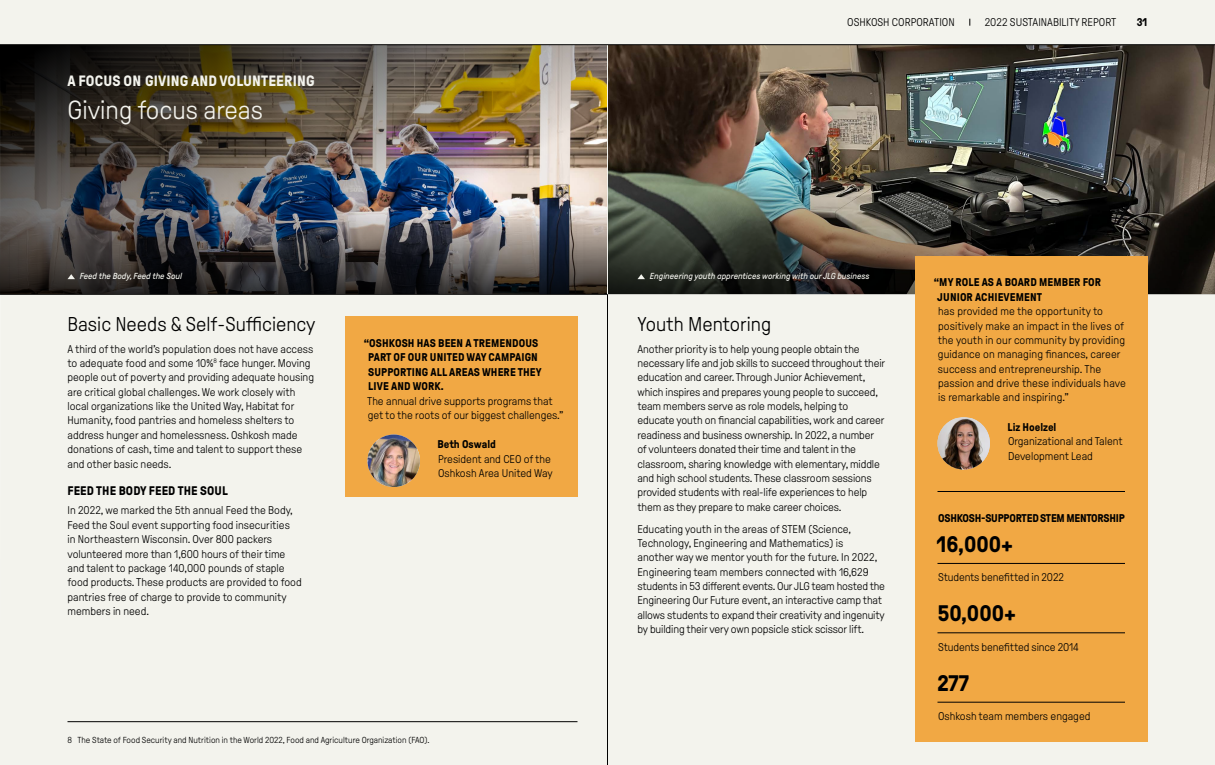
<style>
.page{position:relative;width:1215px;height:765px;background:#fff}
.page>*{position:absolute;margin:0;border:0;box-sizing:border-box;transform-origin:0 0}
.t1{font:300 26.25px "GT Pressura Pro";color:#f3f3ed}
.t2{font:700 22.5px "GT Pressura Pro";color:#000}
.t3{font:300 20px "GT Pressura Pro";color:#000}
.t4{font:700 15px "GT Pressura Pro";letter-spacing:.01em;color:#f3f3ed}
.t5{font:700 12.5px "GT Pressura Pro";letter-spacing:.01em;color:#000}
.t6{font:300 11.25px/14.4px "GT Pressura Pro";color:#000}
.t7{font:700 11.25px/14.4px "GT Pressura Pro";letter-spacing:.01em;color:#000}
.t8{font:700 11.25px "GT Pressura Pro";letter-spacing:-.02em;color:#000}
.t9{font:300 8.75px "GT Pressura Pro";color:#000}
.t10{font:italic 8.75px "GT Pressura Pro";color:#f3f3ed}
</style>
<div class="page">
<div style="left:0;top:45px;width:1215px;height:720px;background:#f3f3ed"></div>
<img style="left:608px;top:45px;width:607px;height:249px">
<img style="left:0;top:45px;width:607px;height:249px">
<div style="left:345px;top:317px;width:233px;height:180px;background:#f1a844"></div>
<img style="left:368px;top:435px;width:52px;height:52px;border-radius:26px">
<div style="left:915px;top:256px;width:233px;height:235px;background:#f1a844"></div>
<img style="left:938px;top:418px;width:52px;height:52px">
<hr style="left:607px;top:294px;width:1px;height:471px;background:#000">
<svg style="left:638px;top:274px;width:7px;height:5px"></svg>
<svg style="left:68px;top:274px;width:7px;height:5px"></svg>
<div style="left:915px;top:491px;width:233px;height:251px;background:#f1a844"></div>
<hr style="left:938px;top:563px;width:187px;height:1px;background:#000">
<hr style="left:938px;top:633px;width:187px;height:1px;background:#000">
<hr style="left:938px;top:702px;width:187px;height:1px;background:#000">
<hr style="left:938px;top:491px;width:187px;height:1px;background:#000">
<hr style="left:68px;top:721px;width:510px;height:1px;background:#000">
<div style="left:0;top:0;width:1215px;height:45px;background:#f3f3ed"></div>
<hr style="left:0;top:44px;width:1215px;height:1px;background:#000">
<h3 class="t4" style="left:68px;top:72px;width:249px">A FOCUS ON GIVING AND VOLUNTEERING</h3>
<h1 class="t1" style="left:68px;top:96px;width:197px">Giving focus areas</h1>
<p class="t6" style="left:847px;top:15px;width:109px">OSHKOSH CORPORATION</p>
<p class="t6" style="left:985px;top:15px;width:133px">2022 SUSTAINABILITY REPORT</p>
<p class="t7" style="left:1137px;top:15px;width:12px">31</p>
<p class="t10" style="left:80px;top:272px;width:104px">Feed the Body, Feed the Soul</p>
<p class="t10" style="left:650px;top:272px;width:221px">Engineering youth apprentices working with our JLG business</p>
<h3 class="t3" style="left:68px;top:313px;width:249px">Basic Needs &amp; Self-Sufficiency</h3>
<p class="t6" style="left:67px;top:342px;width:248px">A third of the world’s population does not have access to adequate food and some 10%<sup>8</sup> face hunger. Moving people out of poverty and providing adequate housing are critical global challenges. We work closely with local organizations like the United Way, Habitat for Humanity, food pantries and homeless shelters to address hunger and homelessness. Oshkosh made donations of cash, time and talent to support these and other basic needs.</p>
<p class="t5" style="left:68px;top:484px;width:162px">FEED THE BODY FEED THE SOUL</p>
<p class="t6" style="left:68px;top:503px;width:236px">In 2022, we marked the 5th annual Feed the Body, Feed the Soul event supporting food insecurities<br>in Northeastern Wisconsin. Over 800 packers volunteered more than 1,600 hours of their time and talent to package 140,000 pounds of staple food products. These products are provided to food pantries free of charge to provide to community members in need.</p>
<p class="t7" style="left:368px;top:336px;width:175px;text-indent:-4px">“OSHKOSH HAS BEEN A TREMENDOUS<br>PART OF OUR UNITED WAY CAMPAIGN<br>SUPPORTING ALL AREAS WHERE THEY<br>LIVE AND WORK.</p>
<p class="t6" style="left:367px;top:394px;width:198px">The annual drive supports programs that get to the roots of our biggest challenges.”</p>
<p class="t7" style="left:438px;top:437px;width:60px">Beth Oswald</p>
<p class="t6" style="left:438px;top:452px;width:116px">President and CEO of the<br>Oshkosh Area United Way</p>
<p class="t9" style="left:68px;top:735px;width:364px">8 The State of Food Security and Nutrition in the World 2022, Food and Agriculture Organization (FAO).</p>
<h3 class="t3" style="left:638px;top:313px;width:135px">Youth Mentoring</h3>
<p class="t6" style="left:638px;top:342px;width:249px">Another priority is to help young people obtain the necessary life and job skills to succeed throughout their education and career. Through Junior Achievement, which inspires and prepares young people to succeed, team members serve as role models, helping to educate youth on financial capabilities, work and career readiness and business ownership. In 2022, a number of volunteers donated their time and talent in the classroom, sharing knowledge with elementary, middle and high school students. These classroom sessions provided students with real-life experiences to help them as they prepare to make career choices.</p>
<p class="t6" style="left:638px;top:522px;width:249px">Educating youth in the areas of STEM (Science, Technology, Engineering and Mathematics) is<br>another way we mentor youth for the future. In 2022, Engineering team members connected with 16,629 students in 53 different events. Our JLG team hosted the Engineering Our Future event, an interactive camp that allows students to expand their creativity and ingenuity by building their very own popsicle stick scissor lift.</p>
<p class="t7" style="left:937px;top:276px;width:165px;text-indent:-3px">“MY ROLE AS A BOARD MEMBER FOR<br>JUNIOR ACHIEVEMENT</p>
<p class="t6" style="left:938px;top:304px;width:190px">has provided me the opportunity to positively make an impact in the lives of the youth in our community by providing guidance on managing finances, career success and entrepreneurship. The passion and drive these individuals have is remarkable and inspiring.”</p>
<p class="t7" style="left:1008px;top:420px;width:50px">Liz Hoelzel</p>
<p class="t6" style="left:1008px;top:434px;width:116px">Organizational and Talent<br>Development Lead</p>
<p class="t8" style="left:938px;top:512px;width:188px">OSHKOSH-SUPPORTED STEM MENTORSHIP</p>
<h2 class="t2" style="left:937px;top:532px;width:78px">16,000+</h2>
<p class="t6" style="left:938px;top:570px;width:128px">Students benefitted in 2022</p>
<h2 class="t2" style="left:938px;top:601px;width:80px">50,000+</h2>
<p class="t6" style="left:938px;top:640px;width:142px">Students benefitted since 2014</p>
<h2 class="t2" style="left:937px;top:671px;width:33px">277</h2>
<p class="t6" style="left:938px;top:709px;width:154px">Oshkosh team members engaged</p>
</div>
